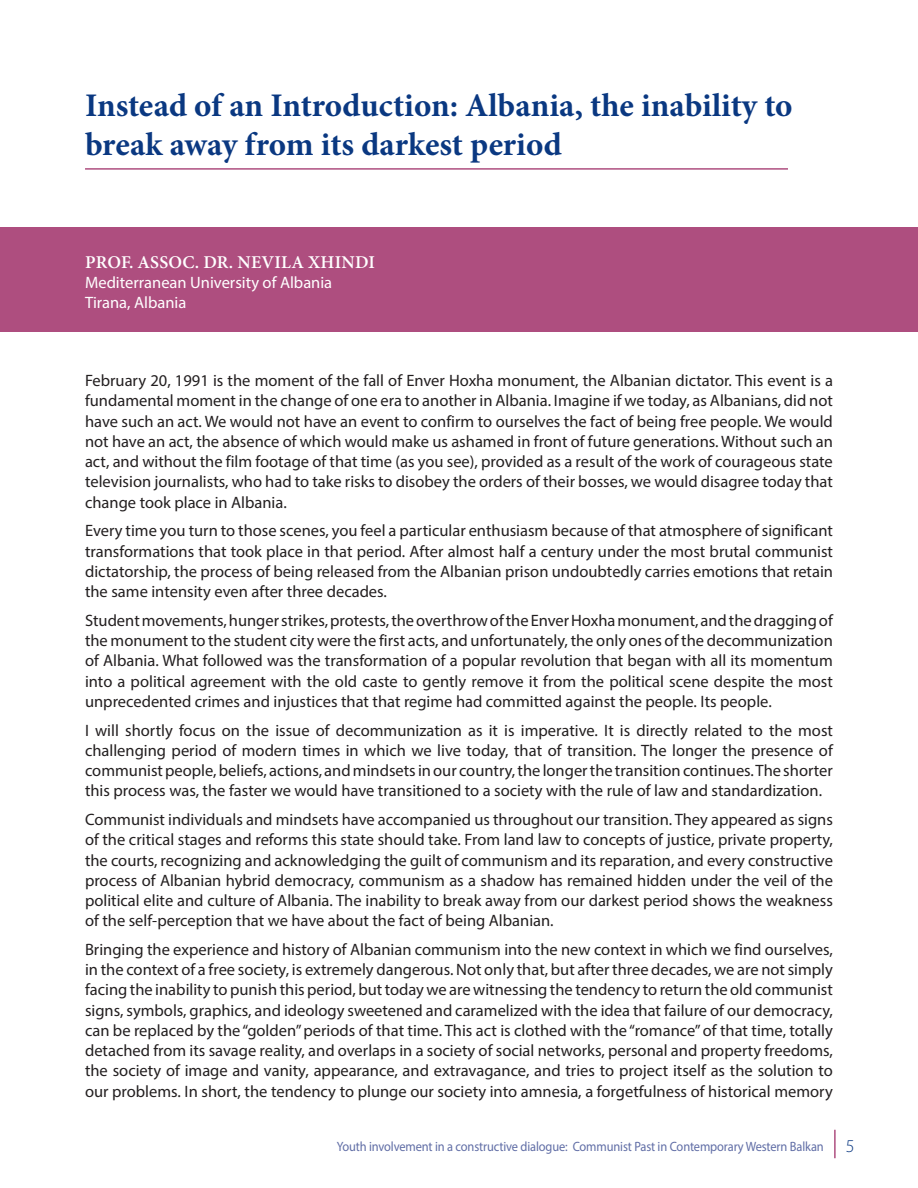
<style>
.page{position:relative;width:918px;height:1188px;background:#fff}
.page>*{position:absolute;margin:0;border:0;box-sizing:border-box;transform-origin:0 0}
.t1{font:700 33px/39.6px "Minion Pro";color:#0a3881}
.t2{font:600 18px "Minion Pro";letter-spacing:.01em;color:#fff}
.t3{font:16.5px/20.2px "Myriad Pro";color:#231f20;text-align:justify}
.t4{font:16.5px/19.8px "Myriad Pro";color:#fff}
.t5{font:13.5px "Myriad Pro";letter-spacing:-.01em;color:#616ea6;scale:.92 1}
.s1{font-weight:300;font-size:18px;color:#0a3881}
</style>
<div class="page">
<hr style="left:834px;top:1130px;width:2px;height:28px;background:#ae4e7f">
<div style="left:0;top:227px;width:918px;height:104px;background:#ae4e7f"></div>
<hr style="left:85px;top:168px;width:703px;height:2px;background:#ae4e7f">
<h1 class="t1" style="left:85px;top:85px;width:709px">Instead of an Introduction: Albania, the inability to break away from its darkest period</h1>
<p class="t2" style="left:85px;top:250px;width:291px">PROF. ASSOC. DR. NEVILA XHINDI</p>
<p class="t4" style="left:85px;top:272px;width:249px">Mediterranean University of Albania<br>Tirana, Albania</p>
<p class="t3" style="left:85px;top:370px;width:750px">February 20, 1991 is the moment of the fall of Enver Hoxha monument, the Albanian dictator. This event is a fundamental moment in the change of one era to another in Albania. Imagine if we today, as Albanians, did not have such an act. We would not have an event to confirm to ourselves the fact of being free people. We would not have an act, the absence of which would make us ashamed in front of future generations. Without such an act, and without the film footage of that time (as you see), provided as a result of the work of courageous state television journalists, who had to take risks to disobey the orders of their bosses, we would disagree today that change took place in Albania.</p>
<p class="t3" style="left:85px;top:520px;width:749px">Every time you turn to those scenes, you feel a particular enthusiasm because of that atmosphere of significant transformations that took place in that period. After almost half a century under the most brutal communist dictatorship, the process of being released from the Albanian prison undoubtedly carries emotions that retain the same intensity even after three decades.</p>
<p class="t3" style="left:85px;top:610px;width:749px">Student movements, hunger strikes, protests, the overthrow of the Enver Hoxha monument, and the dragging of the monument to the student city were the first acts, and unfortunately, the only ones of the decommunization of Albania. What followed was the transformation of a popular revolution that began with all its momentum into a political agreement with the old caste to gently remove it from the political scene despite the most unprecedented crimes and injustices that that regime had committed against the people. Its people.</p>
<p class="t3" style="left:85px;top:720px;width:750px">I will shortly focus on the issue of decommunization as it is imperative. It is directly related to the most challenging period of modern times in which we live today, that of transition. The longer the presence of communist people, beliefs, actions, and mindsets in our country, the longer the transition continues. The shorter this process was, the faster we would have transitioned to a society with the rule of law and standardization.</p>
<p class="t3" style="left:85px;top:809px;width:750px">Communist individuals and mindsets have accompanied us throughout our transition. They appeared as signs of the critical stages and reforms this state should take. From land law to concepts of justice, private property, the courts, recognizing and acknowledging the guilt of communism and its reparation, and every constructive process of Albanian hybrid democracy, communism as a shadow has remained hidden under the veil of the political elite and culture of Albania. The inability to break away from our darkest period shows the weakness of the self-perception that we have about the fact of being Albanian.</p>
<p class="t3" style="left:85px;top:939px;width:749px">Bringing the experience and history of Albanian communism into the new context in which we find ourselves, in the context of a free society, is extremely dangerous. Not only that, but after three decades, we are not simply facing the inability to punish this period, but today we are witnessing the tendency to return the old communist signs, symbols, graphics, and ideology sweetened and caramelized with the idea that failure of our democracy, can be replaced by the “golden” periods of that time. This act is clothed with the “romance” of that time, totally detached from its savage reality, and overlaps in a society of social networks, personal and property freedoms, the society of image and vanity, appearance, and extravagance, and tries to project itself as the solution to our problems. In short, the tendency to plunge our society into amnesia, a forgetfulness of historical memory</p>
<p class="t5" style="left:337px;top:1138px;width:564px">Youth involvement in a constructive dialogue: Communist Past in Contemporary Western Balkan <span class="s1">5</span></p>
</div>
